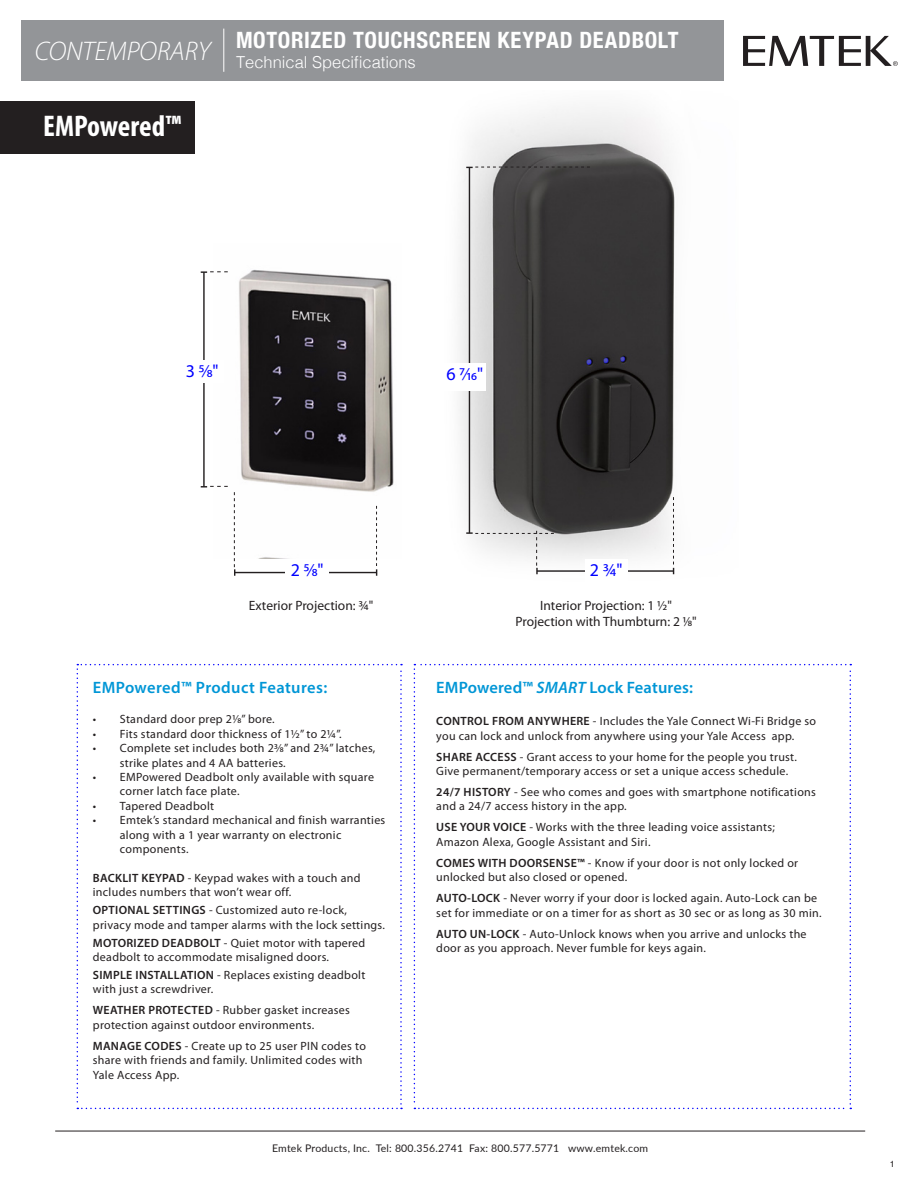
<style>
.page{position:relative;width:918px;height:1188px;background:#fff}
.page>*{position:absolute;margin:0;border:0;box-sizing:border-box;transform-origin:0 0}
.t1{font:700 condensed 30px "Myriad Pro";color:#fff}
.t2{font:italic 300 27px "Myriad Pro";color:#fff}
.t3{font:700 condensed 22.5px "Helvetica Neue";letter-spacing:.03em;color:#fff}
.t4{font:18px "Myriad Pro";color:#00f}
.t5{font:600 16.5px "Myriad Pro";letter-spacing:.01em;color:#0096d6}
.t6{font:300 16.5px "Helvetica";color:#fff}
.t7{font:13.5px/16.2px "Myriad Pro";color:#231f20;text-align:center}
.t8{font:12px/14.4px "Myriad Pro";letter-spacing:.025em;color:#231f20}
.t9{font:10.5px "Lato";letter-spacing:.02em;color:#231f20}
.t10{font:9px "Helvetica";color:#231f20}
.s1{font-weight:600}
.s2{font-style:italic}
</style>
<div class="page">
<div style="left:21px;top:21px;width:703px;height:60px;background:#939598"></div>
<hr style="left:55px;top:1131px;width:810px;height:1px;background:#231f20">
<svg style="left:743px;top:36px;width:155px;height:30px"></svg>
<svg style="left:77px;top:664px;width:325px;height:445px"></svg>
<svg style="left:414px;top:664px;width:437px;height:445px"></svg>
<img style="left:459px;top:109px;width:216px;height:466px">
<img style="left:217px;top:269px;width:177px;height:289px">
<hr style="left:203px;top:272px;width:2px;height:215px;background:#231f20">
<hr style="left:469px;top:167px;width:1px;height:366px;background:#231f20">
<hr style="left:235px;top:572px;width:142px;height:1px;background:#231f20">
<hr style="left:537px;top:570px;width:137px;height:2px;background:#231f20">
<div style="left:181px;top:360px;width:43px;height:23px;background:#fff"></div>
<div style="left:443px;top:363px;width:43px;height:28px;background:#fff"></div>
<div style="left:286px;top:559px;width:43px;height:22px;background:#fff"></div>
<div style="left:585px;top:559px;width:43px;height:22px;background:#fff"></div>
<hr style="left:223px;top:29px;width:1px;height:43px;background:#fff">
<div style="left:0;top:101px;width:195px;height:52px;background:#231f20"></div>
<svg style="left:234px;top:492px;width:1px;height:84px"></svg>
<svg style="left:376px;top:506px;width:1px;height:70px"></svg>
<svg style="left:673px;top:497px;width:1px;height:77px"></svg>
<svg style="left:201px;top:271px;width:27px;height:2px"></svg>
<svg style="left:201px;top:486px;width:27px;height:2px"></svg>
<svg style="left:466px;top:167px;width:124px;height:1px"></svg>
<svg style="left:466px;top:531px;width:88px;height:43px"></svg>
<h2 class="t2" style="left:35px;top:41px;width:177px">CONTEMPORARY</h2>
<h1 class="t1" style="left:43px;top:109px;width:140px">EMPowered™</h1>
<h3 class="t3" style="left:236px;top:27px;width:444px">MOTORIZED TOUCHSCREEN KEYPAD DEADBOLT</h3>
<h3 class="t6" style="left:236px;top:48px;width:181px">Technical Specifications</h3>
<h3 class="t4" style="left:186px;top:364px;width:34px">3 5/8"</h3>
<h3 class="t4" style="left:446px;top:367px;width:38px">6 7/16"</h3>
<h3 class="t4" style="left:291px;top:563px;width:34px">2 5/8"</h3>
<h3 class="t4" style="left:590px;top:563px;width:34px">2 3/4"</h3>
<p class="t7" style="left:249px;top:599px;width:126px">Exterior Projection: 3/4"</p>
<p class="t7" style="left:515px;top:599px;width:183px">Interior Projection: 1 1/2"<br>Projection with Thumbturn: 2 1/8"</p>
<h3 class="t5" style="left:93px;top:681px;width:236px">EMPowered™ Product Features:</h3>
<p class="t8" style="left:93px;top:713px;width:183px">• Standard door prep 21/8” bore.</p>
<p class="t8" style="left:93px;top:728px;width:250px">• Fits standard door thickness of 11/2” to 21⁄4”.</p>
<p class="t8" style="left:120px;top:742px;width:257px;text-indent:-27px">• Complete set includes both 23/8” and 23/4” latches, strike plates and 4 AA batteries.</p>
<p class="t8" style="left:120px;top:771px;width:256px;text-indent:-27px">• EMPowered Deadbolt only available with square corner latch face plate.</p>
<p class="t8" style="left:93px;top:800px;width:123px">• Tapered Deadbolt</p>
<p class="t8" style="left:120px;top:814px;width:267px;text-indent:-27px">• Emtek’s standard mechanical and finish warranties along with a 1 year warranty on electronic components.</p>
<p class="t8" style="left:93px;top:872px;width:269px"><span class="s1">BACKLIT KEYPAD</span> - Keypad wakes with a touch and includes numbers that won’t wear off.</p>
<p class="t8" style="left:93px;top:904px;width:294px"><span class="s1">OPTIONAL SETTINGS</span> - Customized auto re-lock, privacy mode and tamper alarms with the lock settings.</p>
<p class="t8" style="left:93px;top:936px;width:274px"><span class="s1">MOTORIZED DEADBOLT</span> - Quiet motor with tapered deadbolt to accommodate misaligned doors.</p>
<p class="t8" style="left:93px;top:969px;width:274px"><span class="s1">SIMPLE INSTALLATION</span> - Replaces existing deadbolt with just a screwdriver.</p>
<p class="t8" style="left:93px;top:1004px;width:259px"><span class="s1">WEATHER PROTECTED</span> - Rubber gasket increases protection against outdoor environments.</p>
<p class="t8" style="left:93px;top:1040px;width:275px"><span class="s1">MANAGE CODES</span> - Create up to 25 user PIN codes to share with friends and family. Unlimited codes with<br>Yale Access App.</p>
<h3 class="t5" style="left:436px;top:681px;width:258px">EMPowered™ <span class="s2">SMART</span> Lock Features:</h3>
<p class="t8" style="left:436px;top:715px;width:381px"><span class="s1">CONTROL FROM ANYWHERE</span> - Includes the Yale Connect Wi-Fi Bridge so you can lock and unlock from anywhere using your Yale Access app.</p>
<p class="t8" style="left:436px;top:750px;width:362px"><span class="s1">SHARE ACCESS</span> - Grant access to your home for the people you trust.<br>Give permanent/temporary access or set a unique access schedule.</p>
<p class="t8" style="left:436px;top:786px;width:381px"><span class="s1">24/7 HISTORY</span> - See who comes and goes with smartphone notifications and a 24/7 access history in the app.</p>
<p class="t8" style="left:436px;top:821px;width:340px"><span class="s1">USE YOUR VOICE</span> - Works with the three leading voice assistants;<br>Amazon Alexa, Google Assistant and Siri.</p>
<p class="t8" style="left:436px;top:857px;width:363px"><span class="s1">COMES WITH DOORSENSE™</span> - Know if your door is not only locked or unlocked but also closed or opened.</p>
<p class="t8" style="left:436px;top:892px;width:387px"><span class="s1">AUTO-LOCK</span> - Never worry if your door is locked again. Auto-Lock can be set for immediate or on a timer for as short as 30 sec or as long as 30 min.</p>
<p class="t8" style="left:436px;top:927px;width:372px"><span class="s1">AUTO UN-LOCK</span> - Auto-Unlock knows when you arrive and unlocks the door as you approach. Never fumble for keys again.</p>
<p class="t9" style="left:272px;top:1144px;width:378px">Emtek Products, Inc. Tel: 800.356.2741 Fax: 800.577.5771 www.emtek.com</p>
<p class="t10" style="left:890px;top:1158px;width:7px">1</p>
</div>
